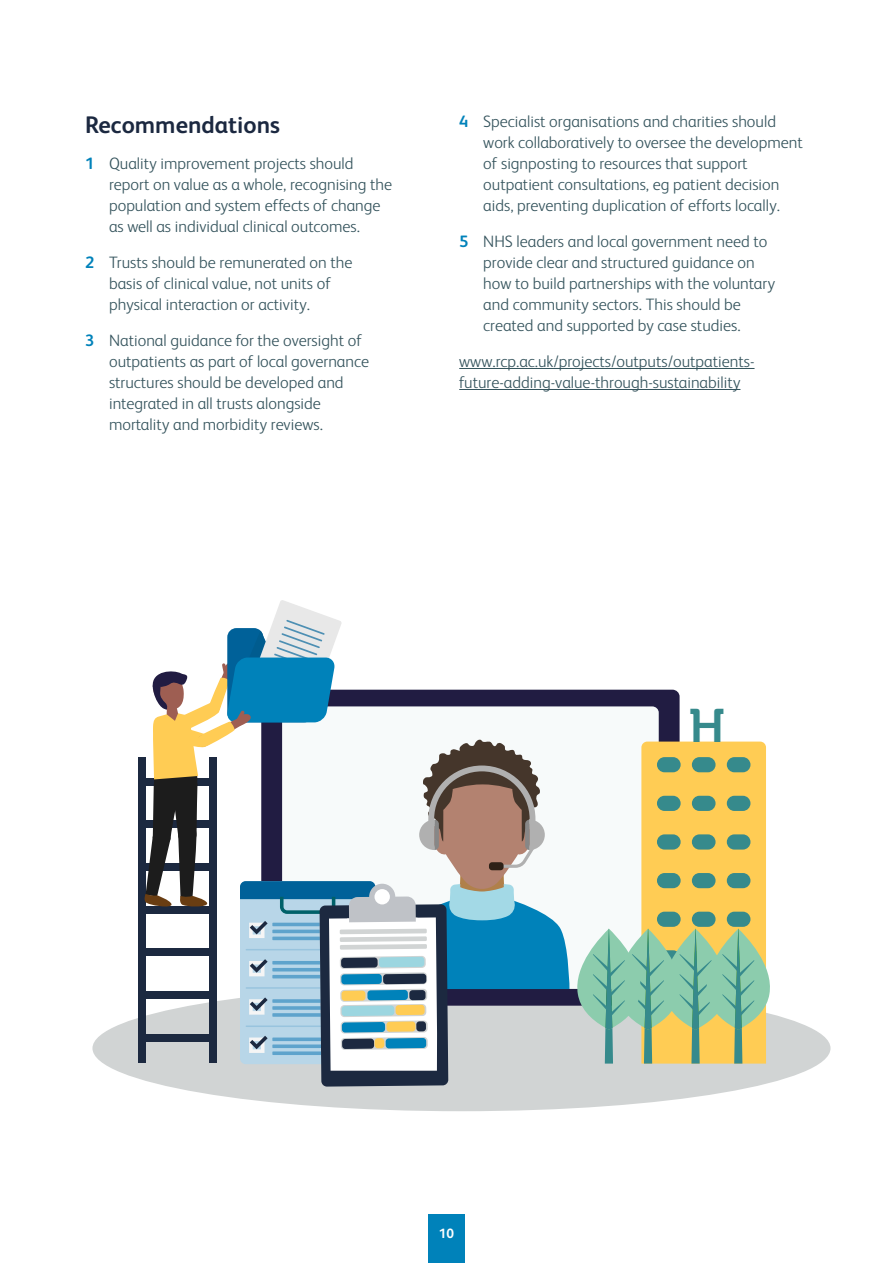
<style>
.page{position:relative;width:893px;height:1263px;background:#fff}
.page>*{position:absolute;margin:0;border:0;box-sizing:border-box;transform-origin:0 0}
.t1{font:700 24px "FS Albert";color:#1b2840}
.t2{font:300 16.5px/21px "FS Albert";color:#34535c}
.t3{font:700 13.5px "FS Albert";color:#fff}
.s1{font-weight:700;color:#0082ba}
</style>
<div class="page">
<div style="left:428px;top:1214px;width:37px;height:49px;background:#0082ba"></div>
<hr style="left:459px;top:368px;width:295px;height:1px;background:#34535c">
<hr style="left:459px;top:389px;width:281px;height:1px;background:#34535c">
<div style="left:92px;top:985px;width:738px;height:126px;background:#d1d4d4;border-radius:50%"></div>
<div style="left:282px;top:706px;width:377px;height:283px;background:#f7fafa;border-radius:6px"></div>
<div style="left:138px;top:757px;width:8px;height:305px;background:#1c2940"></div>
<svg style="left:144px;top:600px;width:425px;height:486px"></svg>
<div style="left:375px;top:1038px;width:9px;height:10px;background:#ffcc54;border-radius:3px"></div>
<svg style="left:577px;top:709px;width:193px;height:354px"></svg>
<h1 class="t1" style="left:85px;top:110px;width:197px">Recommendations</h1>
<p class="t2" style="left:109px;top:152px;width:285px;text-indent:-24px"><span class="s1">1</span> Quality improvement projects should report on value as a whole, recognising the population and system effects of change as well as individual clinical outcomes.</p>
<p class="t2" style="left:109px;top:251px;width:245px;text-indent:-24px"><span class="s1">2</span> Trusts should be remunerated on the basis of clinical value, not units of physical interaction or activity.</p>
<p class="t2" style="left:109px;top:329px;width:262px;text-indent:-24px"><span class="s1">3</span> National guidance for the oversight of outpatients as part of local governance structures should be developed and integrated in all trusts alongside mortality and morbidity reviews.</p>
<p class="t2" style="left:483px;top:111px;width:321px;text-indent:-24px"><span class="s1">4</span> Specialist organisations and charities should work collaboratively to oversee the development of signposting to resources that support outpatient consultations, eg patient decision aids, preventing duplication of efforts locally.</p>
<p class="t2" style="left:483px;top:231px;width:293px;text-indent:-24px"><span class="s1">5</span> NHS leaders and local government need to provide clear and structured guidance on how to build partnerships with the voluntary and community sectors. This should be created and supported by case studies.</p>
<p class="t2" style="left:459px;top:351px;width:297px">www.rcp.ac.uk/projects/outputs/outpatients&shy;future-adding-value-through-sustainability</p>
<p class="t3" style="left:439px;top:1226px;width:17px">10</p>
</div>
